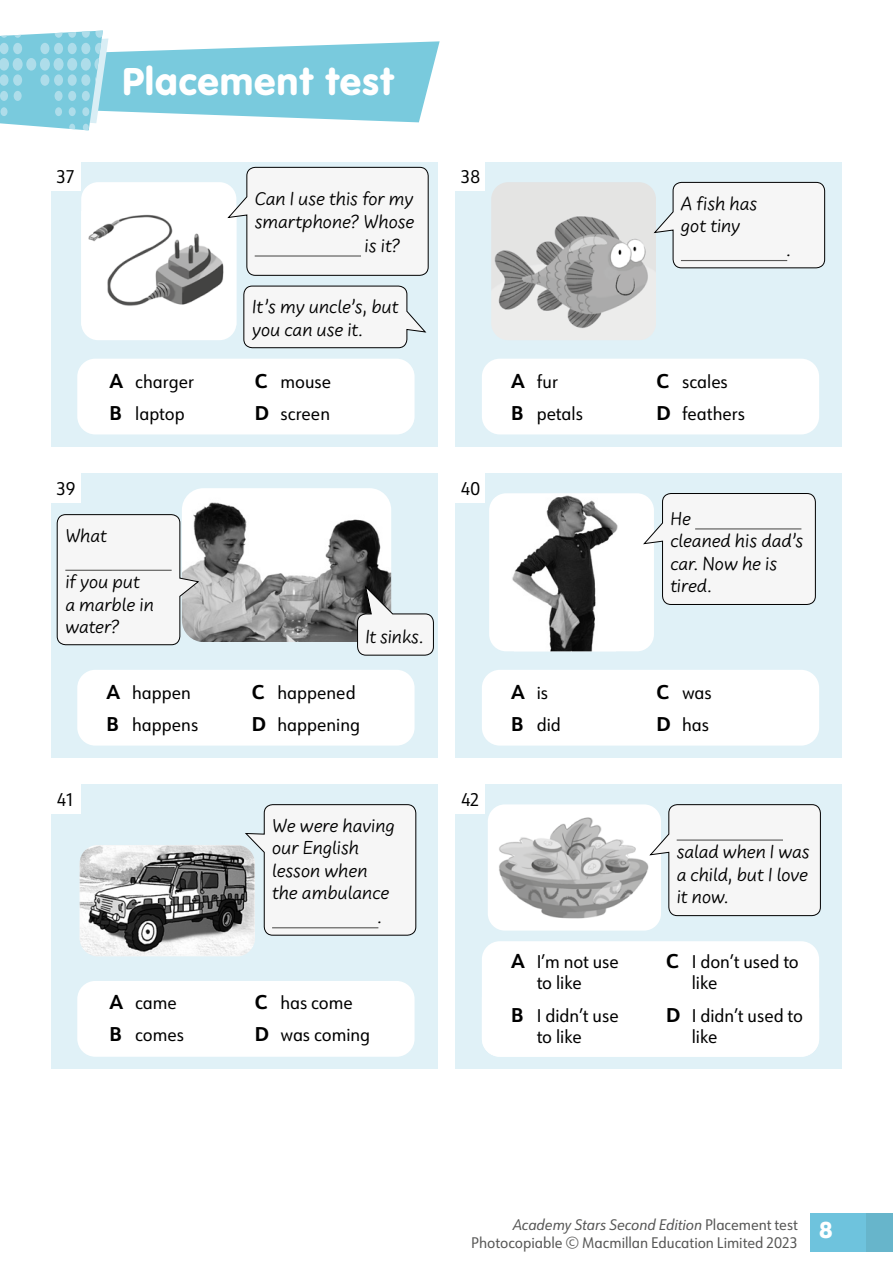
<style>
.page{position:relative;width:893px;height:1263px;background:#fff}
.page>*{position:absolute;margin:0;border:0;box-sizing:border-box;transform-origin:0 0}
.t1{font:40.5px "VAG Rundschrift D";letter-spacing:.02em;color:#fff}
.t2{font:800 22.5px "URW Form";color:#fff}
.t3{font:19.5px/22.5px "Uberhand Pro";letter-spacing:-.005em;color:#000}
._00_Main_text_number{font:18px/21px "URW Form Semi Cond";color:#000}
._00_Labels{font:18px "URW Form Semi Cond";letter-spacing:-.025em;color:#000}
.t4{font:15px/18px "URW Form Semi Cond";letter-spacing:-.005em;color:#575756;text-align:right}
.s1{font-family:"URW Form";font-weight:700;font-size:19.5px}
.s2{font-style:italic}
</style>
<div class="page">
<div style="left:51px;top:162px;width:386px;height:284px;background:#e0f1f7"></div>
<div style="left:51px;top:473px;width:386px;height:285px;background:#e0f1f7"></div>
<div style="left:51px;top:784px;width:386px;height:285px;background:#e0f1f7"></div>
<div style="left:456px;top:162px;width:386px;height:284px;background:#e0f1f7"></div>
<div style="left:456px;top:473px;width:386px;height:285px;background:#e0f1f7"></div>
<div style="left:456px;top:784px;width:386px;height:285px;background:#e0f1f7"></div>
<div style="left:77px;top:359px;width:338px;height:75px;background:#fff;border-radius:18px"></div>
<div style="left:77px;top:981px;width:338px;height:76px;background:#fff;border-radius:18px"></div>
<div style="left:482px;top:359px;width:337px;height:75px;background:#fff;border-radius:18px"></div>
<div style="left:482px;top:670px;width:337px;height:76px;background:#fff;border-radius:18px"></div>
<div style="left:77px;top:670px;width:338px;height:76px;background:#fff;border-radius:18px"></div>
<div style="left:482px;top:941px;width:337px;height:116px;background:#fff;border-radius:18px"></div>
<div style="left:488px;top:804px;width:173px;height:126px;background:#fff;border-radius:17px"></div>
<svg style="left:0;top:31px;width:440px;height:99px"></svg>
<svg style="left:95px;top:91px;width:8px;height:10px"></svg>
<div style="left:456px;top:784px;width:29px;height:30px;background:#fff"></div>
<div style="left:489px;top:493px;width:165px;height:158px;background:#fff;border-radius:17px"></div>
<img style="left:512px;top:495px;width:106px;height:156px">
<div style="left:51px;top:784px;width:30px;height:30px;background:#fff"></div>
<img style="left:182px;top:488px;width:209px;height:154px">
<div style="left:456px;top:473px;width:29px;height:29px;background:#fff"></div>
<div style="left:51px;top:473px;width:30px;height:29px;background:#fff"></div>
<img style="left:491px;top:182px;width:165px;height:158px">
<div style="left:81px;top:182px;width:155px;height:158px;background:#fff;border-radius:17px"></div>
<img style="left:88px;top:214px;width:136px;height:92px">
<div style="left:456px;top:162px;width:29px;height:29px;background:#fff"></div>
<div style="left:51px;top:162px;width:30px;height:29px;background:#fff"></div>
<div style="left:810px;top:1213px;width:83px;height:39px;background:#6ec3dd"></div>
<div style="left:866px;top:1213px;width:27px;height:39px;background:#67b5cb"></div>
<svg style="left:643px;top:493px;width:173px;height:112px;background:#edeeee"></svg>
<svg style="left:357px;top:585px;width:77px;height:71px"></svg>
<svg style="left:654px;top:182px;width:171px;height:86px;background:#ecedee"></svg>
<svg style="left:227px;top:167px;width:202px;height:109px;background:#edeeef"></svg>
<svg style="left:57px;top:514px;width:142px;height:131px;background:#e8e9e9"></svg>
<svg style="left:243px;top:286px;width:183px;height:62px;background:#ebedee"></svg>
<svg style="left:649px;top:804px;width:172px;height:112px;background:#eeefef"></svg>
<svg style="left:80px;top:804px;width:336px;height:152px"></svg>
<img style="left:499px;top:817px;width:150px;height:102px">
<h1 class="t1" style="left:122px;top:58px;width:274px">Placement test</h1>
<p class="_00_Labels" style="left:57px;top:165px;width:20px">37</p>
<p class="_00_Labels" style="left:461px;top:165px;width:21px">38</p>
<p class="t3" style="left:255px;top:186px;width:160px">Can I use this for my</p>
<p class="t3" style="left:255px;top:209px;width:161px">smartphone? Whose</p>
<p class="t3" style="left:365px;top:233px;width:37px">is it?</p>
<p class="_00_Main_text_number" style="left:110px;top:370px;width:86px"><span class="s1">A</span> charger</p>
<p class="_00_Main_text_number" style="left:110px;top:403px;width:77px"><span class="s1">B</span> laptop</p>
<p class="t3" style="left:252px;top:295px;width:148px">It’s my uncle’s, but you can use it.</p>
<p class="_00_Main_text_number" style="left:255px;top:370px;width:78px"><span class="s1">C</span> mouse</p>
<p class="_00_Main_text_number" style="left:255px;top:403px;width:77px"><span class="s1">D</span> screen</p>
<p class="_00_Labels" style="left:56px;top:476px;width:20px">39</p>
<p class="_00_Labels" style="left:461px;top:476px;width:21px">40</p>
<p class="t3" style="left:65px;top:523px;width:43px">What</p>
<p class="t3" style="left:65px;top:570px;width:90px">if you put a marble in water?</p>
<p class="_00_Main_text_number" style="left:107px;top:681px;width:86px"><span class="s1">A</span> happen</p>
<p class="_00_Main_text_number" style="left:107px;top:714px;width:93px"><span class="s1">B</span> happens</p>
<p class="t3" style="left:365px;top:624px;width:60px">It sinks.</p>
<p class="_00_Main_text_number" style="left:252px;top:681px;width:105px"><span class="s1">C</span> happened</p>
<p class="_00_Main_text_number" style="left:252px;top:714px;width:110px"><span class="s1">D</span> happening</p>
<p class="_00_Labels" style="left:57px;top:787px;width:19px">41</p>
<p class="_00_Labels" style="left:461px;top:787px;width:20px">42</p>
<p class="_00_Main_text_number" style="left:110px;top:991px;width:69px"><span class="s1">A</span> came</p>
<p class="_00_Main_text_number" style="left:110px;top:1024px;width:76px"><span class="s1">B</span> comes</p>
<p class="t3" style="left:272px;top:813px;width:124px">We were having</p>
<p class="t3" style="left:272px;top:836px;width:89px">our English</p>
<p class="t3" style="left:272px;top:858px;width:97px">lesson when</p>
<p class="t3" style="left:272px;top:881px;width:119px">the ambulance</p>
<p class="t3" style="left:378px;top:905px;width:6px">.</p>
<p class="_00_Main_text_number" style="left:255px;top:991px;width:100px"><span class="s1">C</span> has come</p>
<p class="_00_Main_text_number" style="left:255px;top:1024px;width:117px"><span class="s1">D</span> was coming</p>
<p class="_00_Main_text_number" style="left:511px;top:370px;width:48px"><span class="s1">A</span> fur</p>
<p class="_00_Main_text_number" style="left:511px;top:403px;width:73px"><span class="s1">B</span> petals</p>
<p class="_00_Main_text_number" style="left:511px;top:681px;width:38px"><span class="s1">A</span> is</p>
<p class="_00_Main_text_number" style="left:511px;top:714px;width:51px"><span class="s1">B</span> did</p>
<p class="_00_Main_text_number" style="left:537px;top:951px;width:84px;text-indent:-26px"><span class="s1">A</span> I’m not use to like</p>
<p class="_00_Main_text_number" style="left:537px;top:1004px;width:83px;text-indent:-26px"><span class="s1">B</span> I didn’t use to like</p>
<p class="t3" style="left:681px;top:191px;width:78px">A fish has got tiny</p>
<p class="t3" style="left:787px;top:237px;width:6px">.</p>
<p class="_00_Main_text_number" style="left:656px;top:370px;width:73px"><span class="s1">C</span> scales</p>
<p class="_00_Main_text_number" style="left:656px;top:403px;width:90px"><span class="s1">D</span> feathers</p>
<p class="t3" style="left:670px;top:506px;width:135px">He<br>cleaned his dad’s car. Now he is tired.</p>
<p class="_00_Main_text_number" style="left:656px;top:681px;width:57px"><span class="s1">C</span> was</p>
<p class="_00_Main_text_number" style="left:656px;top:714px;width:54px"><span class="s1">D</span> has</p>
<p class="t3" style="left:677px;top:839px;width:135px;text-align:justify">salad when I was a child, but I love it now.</p>
<p class="_00_Main_text_number" style="left:692px;top:951px;width:109px;text-indent:-26px"><span class="s1">C</span> I don’t used to like</p>
<p class="_00_Main_text_number" style="left:692px;top:1004px;width:113px;text-indent:-26px"><span class="s1">D</span> I didn’t used to like</p>
<p class="t4" style="left:471px;top:1215px;width:328px"><span class="s2">Academy Stars Second Edition</span> Placement test<br>Photocopiable © Macmillan Education Limited 2023</p>
<p class="t2" style="left:819px;top:1213px;width:14px">8</p>
</div>
